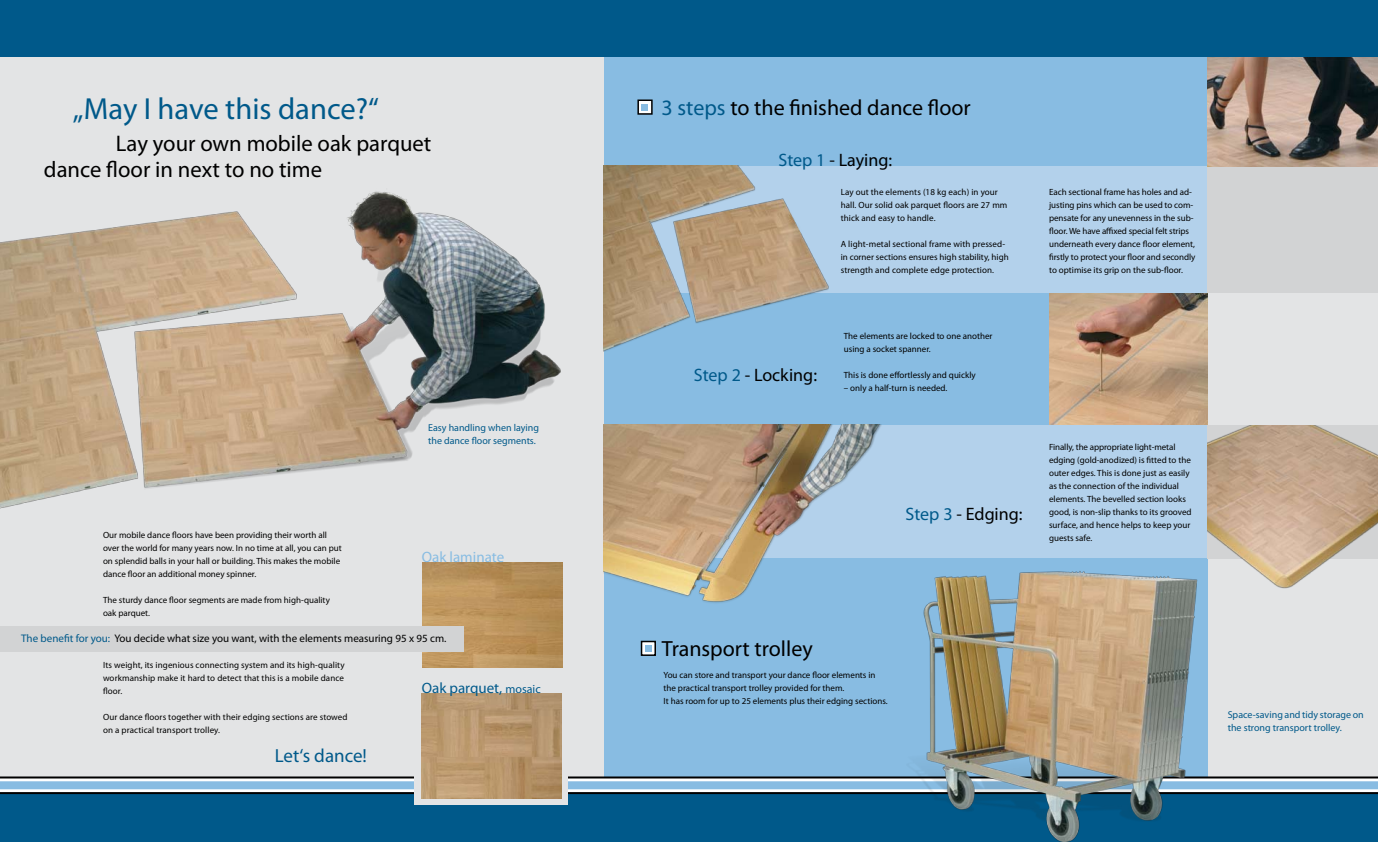
<style>
.page{position:relative;width:1378px;height:842px;background:#fff}
.page>*{position:absolute;margin:0;border:0;box-sizing:border-box;transform-origin:0 0}
.t1{font:30.6px "Myriad Pro";color:#00598a}
.t2{font:22.6px/26px "Myriad Pro";color:#000}
.t3{font:22px "Myriad Pro";color:#000}
.t4{font:19px "Myriad Pro";color:#00598a}
.t5{font:18px "Myriad Pro";color:#000}
.t6{font:15px "Myriad Pro";color:#00598a}
.t7{font:15px "Myriad Pro";color:#88bce2}
.t8{font:11px "Myriad Pro";color:#000}
.t9{font:10px/13px "Myriad Pro";color:#00598a}
.t10{font:9px/13px "Myriad Pro";color:#000}
.s1{color:#00598a}
.s2{font-size:12px}
</style>
<div class="page">
<div style="left:0;top:35px;width:1378px;height:776px;background:#e3e4e5"></div>
<div style="left:604px;top:57px;width:604px;height:728px;background:#88bce2"></div>
<div style="left:0;top:785px;width:1378px;height:57px;background:#00598a"></div>
<svg style="left:0;top:776px;width:1378px;height:18px"></svg>
<div style="left:0;top:781px;width:1378px;height:8px;background:#88bce2"></div>
<img style="left:0;top:191px;width:563px;height:386px">
<img style="left:422px;top:562px;width:140px;height:105px">
<div style="left:638px;top:100px;width:14px;height:14px;background:#fff"></div>
<div style="left:637px;top:99px;width:15px;height:16px;border:2px solid #000"></div>
<div style="left:641px;top:104px;width:7px;height:7px;background:#88bce2"></div>
<div style="left:0;top:626px;width:463px;height:26px;background:#d2d3d4"></div>
<img style="left:898px;top:558px;width:328px;height:284px">
<img style="left:1049px;top:293px;width:159px;height:132px">
<div style="left:604px;top:166px;width:604px;height:127px;background:#b3d1eb"></div>
<div style="left:604px;top:425px;width:604px;height:133px;background:#b3d1eb"></div>
<svg style="left:415px;top:767px;width:153px;height:37px"></svg>
<img style="left:422px;top:693px;width:140px;height:105px">
<img style="left:604px;top:425px;width:303px;height:193px">
<div style="left:1208px;top:165px;width:170px;height:128px;background:#d2d3d4"></div>
<img style="left:1208px;top:57px;width:170px;height:109px">
<img style="left:1208px;top:425px;width:170px;height:172px">
<img style="left:604px;top:165px;width:225px;height:187px">
<div style="left:0;top:0;width:1378px;height:57px;background:#00598a"></div>
<div style="left:641px;top:641px;width:14px;height:14px;background:#fff"></div>
<div style="left:641px;top:641px;width:15px;height:15px;border:2px solid #000"></div>
<div style="left:645px;top:645px;width:7px;height:7px;background:#88bce2"></div>
<h1 class="t1" style="left:73px;top:90px;width:308px">„May I have this dance?“</h1>
<h2 class="t2" style="left:44px;top:131px;width:389px;text-indent:72px">Lay your own mobile oak parquet dance floor in next to no time</h2>
<p class="t10" style="left:103px;top:529px;width:240px">Our mobile dance floors have been providing their worth all over the world for many years now. In no time at all, you can put on splendid balls in your hall or building. This makes the mobile dance floor an additional money spinner.</p>
<p class="t10" style="left:103px;top:594px;width:228px">The sturdy dance floor segments are made from high-quality oak parquet.</p>
<p class="t9" style="left:428px;top:421px;width:112px">Easy handling when laying the dance floor segments.</p>
<h3 class="t7" style="left:422px;top:548px;width:84px">Oak laminate</h3>
<h3 class="t3" style="left:661px;top:94px;width:311px"><span class="s1">3 steps</span> to the finished dance floor</h3>
<h3 class="t5" style="left:778px;top:149px;width:115px"><span class="s1">Step 1</span> - Laying:</h3>
<h3 class="t5" style="left:694px;top:364px;width:125px"><span class="s1">Step 2</span> - Locking:</h3>
<p class="t10" style="left:840px;top:186px;width:168px">Lay out the elements (18 kg each) in your hall. Our solid oak parquet floors are 27 mm thick and easy to handle.</p>
<p class="t10" style="left:840px;top:238px;width:170px">A light-metal sectional frame with pressed&shy;in corner sections ensures high stability, high strength and complete edge protection.</p>
<p class="t10" style="left:844px;top:329px;width:150px">The elements are locked to one another using a socket spanner.</p>
<p class="t10" style="left:844px;top:368px;width:133px">This is done effortlessly and quickly</p>
<p class="t10" style="left:844px;top:381px;width:105px">– only a half-turn is needed.</p>
<h3 class="t5" style="left:905px;top:503px;width:119px"><span class="s1">Step 3</span> - Edging:</h3>
<p class="t8" style="left:21px;top:632px;width:427px"><span class="s1">The benefit for you:</span> You decide what size you want, with the elements measuring 95 x 95 cm.</p>
<h3 class="t3" style="left:662px;top:635px;width:152px">Transport trolley</h3>
<p class="t10" style="left:103px;top:659px;width:243px;text-align:justify">Its weight, its ingenious connecting system and its high-quality workmanship make it hard to detect that this is a mobile dance floor.</p>
<p class="t10" style="left:103px;top:711px;width:246px">Our dance floors together with their edging sections are stowed on a practical transport trolley.</p>
<h3 class="t6" style="left:422px;top:679px;width:121px">Oak parquet, <span class="s2">mosaic</span></h3>
<p class="t10" style="left:663px;top:668px;width:226px">You can store and transport your dance floor elements in the practical transport trolley provided for them.<br>It has room for up to 25 elements plus their edging sections.</p>
<h3 class="t4" style="left:275px;top:744px;width:94px">Let‘s dance!</h3>
<p class="t10" style="left:1049px;top:186px;width:148px">Each sectional frame has holes and ad&shy;justing pins which can be used to com&shy;pensate for any unevenness in the sub&shy;floor. We have affixed special felt strips underneath every dance floor element, firstly to protect your floor and secondly to optimise its grip on the sub-floor.</p>
<p class="t10" style="left:1049px;top:441px;width:144px">Finally, the appropriate light-metal edging (gold-anodized) is fitted to the outer edges. This is done just as easily as the connection of the individual elements. The bevelled section looks good, is non-slip thanks to its grooved surface, and hence helps to keep your guests safe.</p>
<p class="t9" style="left:1227px;top:708px;width:138px">Space-saving and tidy storage on the strong transport trolley.</p>
</div>
